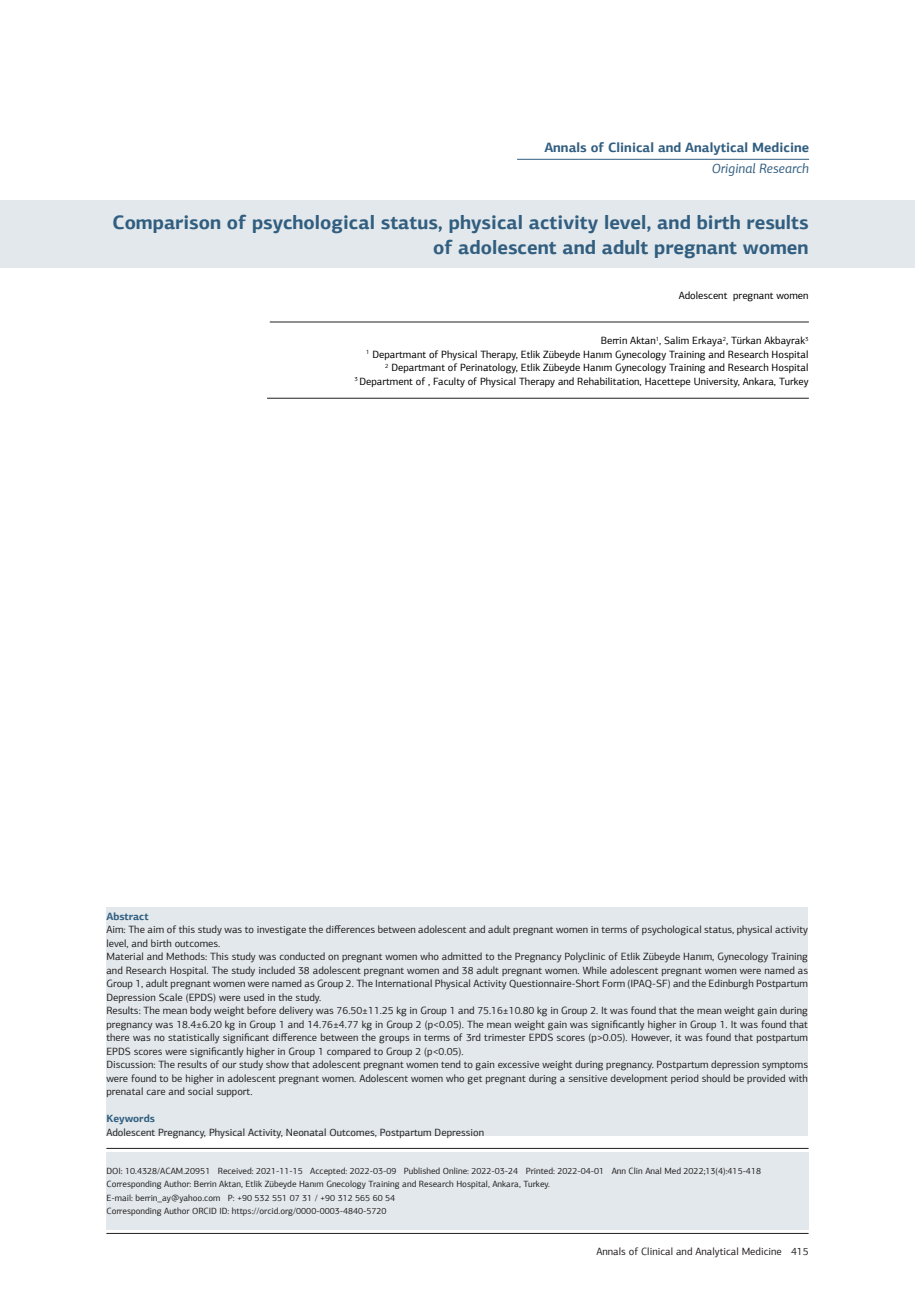
<style>
.page{position:relative;width:915px;height:1306px;background:#fff}
.page>*{position:absolute;margin:0;border:0;box-sizing:border-box;transform-origin:0 0}
.t1{font:700 19.5px/25.5px "PF Agora Sans Pro";color:#315e80;text-align:right}
.t2{font:700 13.5px "PF Agora Sans Pro";color:#315e80}
.t3{font:italic 13.5px "PF Agora Sans Pro";color:#315e80}
.t4{font:10.5px/13.5px "PF Agora Sans Pro";color:#231f20;text-align:justify}
.t5{font:10.5px "PF Agora Sans Pro";color:#000}
.t6{font:700 10.5px "PF Agora Sans Pro";color:#315e80}
.t7{font:9px "PF Agora Sans Pro";color:#231f20}
</style>
<div class="page">
<hr style="left:106px;top:1233px;width:702px;height:1px;background:#231f20">
<div style="left:0;top:200px;width:914px;height:68px;background:#e2e8eb"></div>
<hr style="left:106px;top:1148px;width:702px;height:1px;background:#231f20">
<hr style="left:270px;top:322px;width:538px;height:1px;background:#231f20">
<hr style="left:267px;top:398px;width:541px;height:1px;background:#231f20">
<hr style="left:517px;top:159px;width:291px;height:1px;background:#315e80">
<div style="left:106px;top:1151px;width:702px;height:78px;background:#e2e8eb"></div>
<div style="left:106px;top:907px;width:701px;height:228px;background:#e2e8eb"></div>
<p class="t2" style="left:544px;top:139px;width:266px">Annals of Clinical and Analytical Medicine</p>
<p class="t3" style="left:711px;top:160px;width:99px">Original Research</p>
<p class="t1" style="left:112px;top:209px;width:697px">Comparison of psychological status, physical activity level, and birth results of adolescent and adult pregnant women</p>
<p class="t5" style="left:678px;top:289px;width:131px">Adolescent pregnant women</p>
<p class="t5" style="left:600px;top:334px;width:209px">Berrin Aktan<sup>1</sup>, Salim Erkaya<sup>2</sup>, Türkan Akbayrak<sup>3</sup></p>
<p class="t5" style="left:366px;top:348px;width:444px"><sup>1</sup> Departmant of Physical Therapy, Etlik Zübeyde Hanım Gynecology Training and Research Hospital</p>
<p class="t5" style="left:385px;top:361px;width:425px"><sup>2</sup> Departmant of Perinatology, Etlik Zübeyde Hanım Gynecology Training and Research Hospital</p>
<p class="t5" style="left:354px;top:375px;width:455px"><sup>3</sup> Department of , Faculty of Physical Therapy and Rehabilitation, Hacettepe University, Ankara, Turkey</p>
<p class="t6" style="left:106px;top:909px;width:44px">Abstract</p>
<p class="t4" style="left:106px;top:922px;width:703px">Aim: The aim of this study was to investigate the differences between adolescent and adult pregnant women in terms of psychological status, physical activity level, and birth outcomes.</p>
<p class="t4" style="left:106px;top:949px;width:703px">Material and Methods: This study was conducted on pregnant women who admitted to the Pregnancy Polyclinic of Etlik Zübeyde Hanım, Gynecology Training and Research Hospital. The study included 38 adolescent pregnant women and 38 adult pregnant women. While adolescent pregnant women were named as Group 1, adult pregnant women were named as Group 2. The International Physical Activity Questionnaire-Short Form (IPAQ-SF) and the Edinburgh Postpartum Depression Scale (EPDS) were used in the study.</p>
<p class="t4" style="left:106px;top:1003px;width:703px">Results: The mean body weight before delivery was 76.50±11.25 kg in Group 1 and 75.16±10.80 kg in Group 2. It was found that the mean weight gain during pregnancy was 18.4±6.20 kg in Group 1 and 14.76±4.77 kg in Group 2 (p&lt;0.05). The mean weight gain was significantly higher in Group 1. It was found that there was no statistically significant difference between the groups in terms of 3rd trimester EPDS scores (p&gt;0.05). However, it was found that postpartum EPDS scores were significantly higher in Group 1 compared to Group 2 (p&lt;0.05).</p>
<p class="t4" style="left:106px;top:1057px;width:703px">Discussion: The results of our study show that adolescent pregnant women tend to gain excessive weight during pregnancy. Postpartum depression symptoms were found to be higher in adolescent pregnant women. Adolescent women who get pregnant during a sensitive development period should be provided with prenatal care and social support.</p>
<p class="t6" style="left:106px;top:1112px;width:50px">Keywords</p>
<p class="t4" style="left:106px;top:1125px;width:379px">Adolescent Pregnancy, Physical Activity, Neonatal Outcomes, Postpartum Depression</p>
<p class="t7" style="left:106px;top:1165px;width:656px">DOI: 10.4328/ACAM.20951 Received: 2021-11-15 Accepted: 2022-03-09 Published Online: 2022-03-24 Printed: 2022-04-01 Ann Clin Anal Med 2022;13(4):415-418</p>
<p class="t7" style="left:106px;top:1178px;width:445px">Corresponding Author: Berrin Aktan, Etlik Zübeyde Hanım Gnecology Training and Research Hospital, Ankara, Turkey.</p>
<p class="t7" style="left:106px;top:1192px;width:290px">E-mail: berrin_ay@yahoo.com P: +90 532 551 07 31 / +90 312 565 60 54</p>
<p class="t7" style="left:106px;top:1205px;width:281px">Corresponding Author ORCID ID: https://orcid.org/0000-0003-4840-5720</p>
<p class="t4" style="left:596px;top:1244px;width:213px">Annals of Clinical and Analytical Medicine 415</p>
</div>
